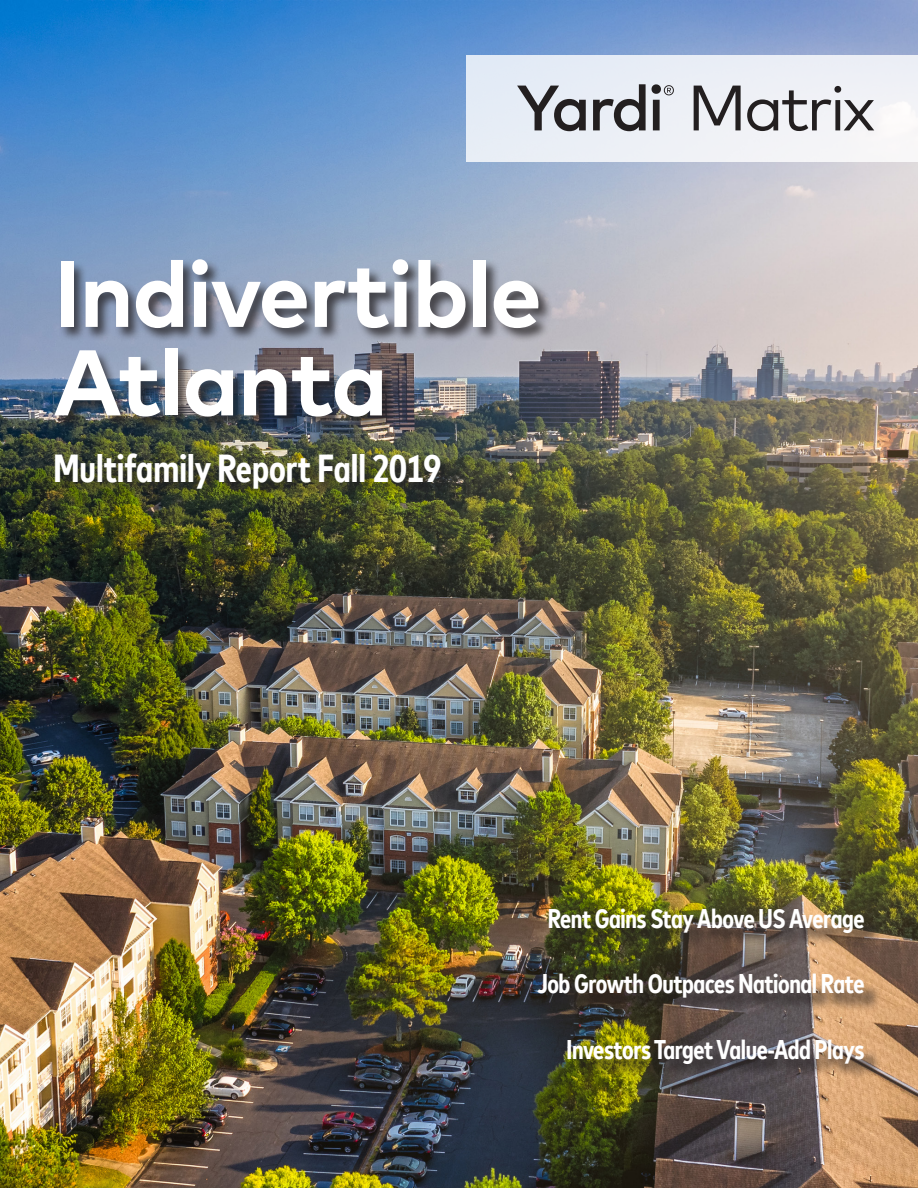
<style>
.page{position:relative;width:918px;height:1188px;background:#fff}
.page>*{position:absolute;margin:0;border:0;box-sizing:border-box;transform-origin:0 0}
.t1{font:700 93px/88.5px "Mark Offc Pro";letter-spacing:-.02em;color:#fff}
.t2{font:700 condensed 39px "Mark Offc Pro";color:#fff}
.t3{font:700 condensed 27px "Mark Offc Pro";letter-spacing:-.015em;color:#fff}
</style>
<div class="page">
<img style="left:0;top:0;width:918px;height:1188px">
<div style="left:466px;top:55px;width:452px;height:107px;background:#eceff6"></div>
<div style="left:541px;top:912px;width:341px;height:170px;background:#231f20;opacity:.75"></div>
<div style="left:53px;top:258px;width:500px;height:246px;background:#231f20;opacity:.75"></div>
<svg style="left:517px;top:86px;width:69px;height:45px"></svg>
<svg style="left:593px;top:84px;width:53px;height:47px"></svg>
<svg style="left:652px;top:84px;width:22px;height:46px"></svg>
<svg style="left:694px;top:86px;width:47px;height:44px"></svg>
<svg style="left:747px;top:86px;width:127px;height:45px"></svg>
<p class="t1" style="left:53px;top:242px;width:490px">Indivertible<br>Atlanta</p>
<p class="t2" style="left:53px;top:440px;width:389px">Multifamily Report Fall 2019</p>
<p class="t3" style="left:548px;top:899px;width:318px">Rent Gains Stay Above US Average</p>
<p class="t3" style="left:537px;top:964px;width:329px">Job Growth Outpaces National Rate</p>
<p class="t3" style="left:567px;top:1029px;width:299px">Investors Target Value-Add Plays</p>
</div>
